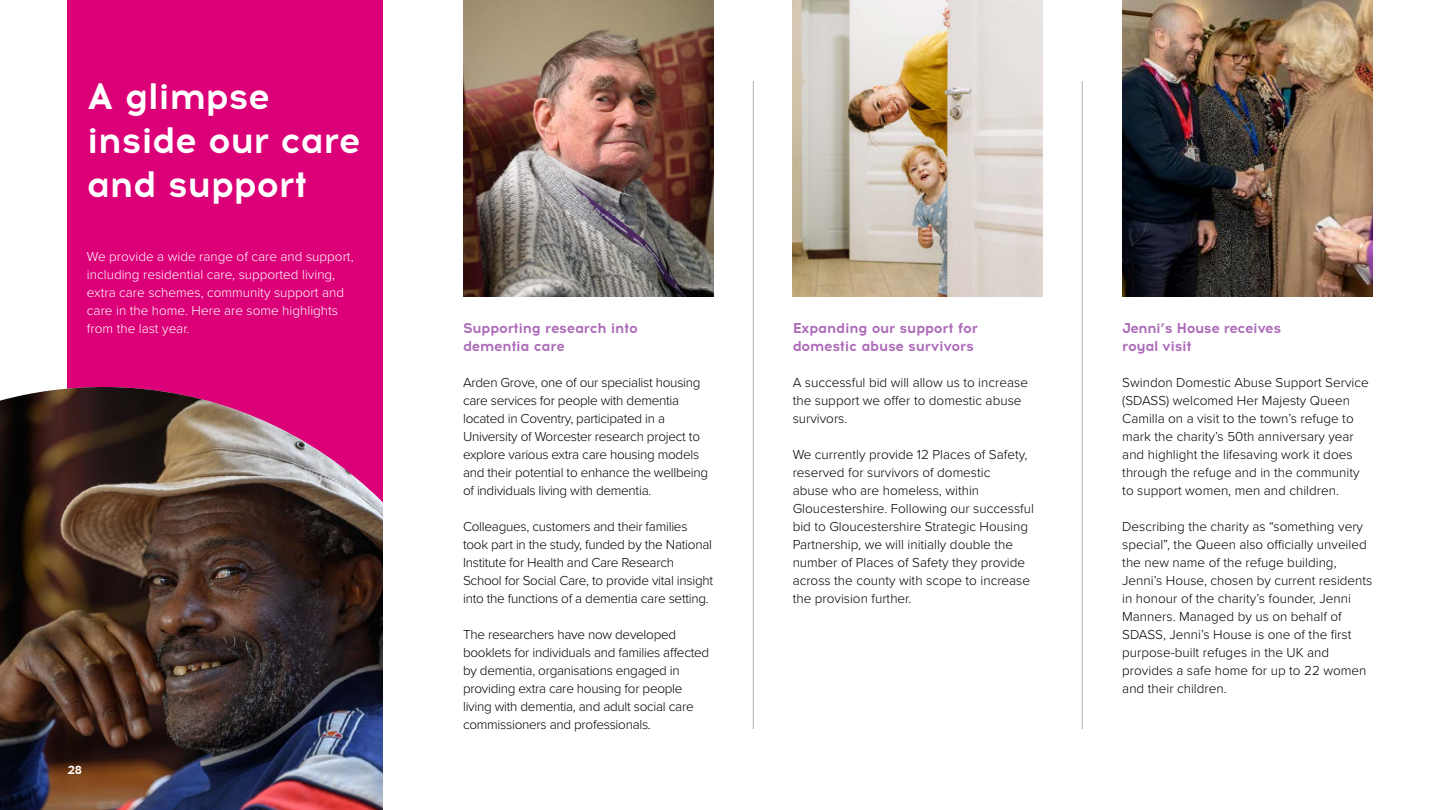
<style>
.page{position:relative;width:1440px;height:810px;background:#fff}
.page>*{position:absolute;margin:0;border:0;box-sizing:border-box;transform-origin:0 0}
.t1{font:700 36.75px/44.2px "Acrom";letter-spacing:-.02em;color:#fff}
.t2{font:700 14.25px/18px "Acrom";letter-spacing:-.02em;color:#ac6ab8}
.t3{font:300 13.5px/18px "Proxima Nova";color:#000}
.t4{font:300 13.5px/18px "Proxima Nova";letter-spacing:-.02em;color:#000}
.t5{font:300 13.5px/18px "Proxima Nova";color:#fff}
.t6{font:700 12px "Acrom";color:#fff}
</style>
<div class="page">
<div style="left:68px;top:0;width:316px;height:810px;background:#dc0078"></div>
<img style="left:0;top:387px;width:384px;height:423px">
<img style="left:463px;top:0;width:250px;height:297px">
<img style="left:793px;top:0;width:250px;height:297px">
<img style="left:1122px;top:0;width:250px;height:297px">
<hr style="left:753px;top:81px;width:1px;height:648px;background:#acafb2">
<hr style="left:1082px;top:81px;width:1px;height:648px;background:#acafb2">
<h1 class="t1" style="left:87px;top:74px;width:275px">A glimpse inside our care and support</h1>
<p class="t5" style="left:87px;top:247px;width:268px">We provide a wide range of care and support, including residential care, supported living, extra care schemes, community support and care in the home. Here are some highlights from the last year.</p>
<p class="t6" style="left:67px;top:761px;width:16px">28</p>
<p class="t2" style="left:463px;top:319px;width:176px">Supporting research into dementia care</p>
<p class="t4" style="left:463px;top:373px;width:247px">Arden Grove, one of our specialist housing care services for people with dementia located in Coventry, participated in a University of Worcester research project to explore various extra care housing models and their potential to enhance the wellbeing of individuals living with dementia.</p>
<p class="t4" style="left:463px;top:517px;width:252px">Colleagues, customers and their families took part in the study, funded by the National Institute for Health and Care Research School for Social Care, to provide vital insight into the functions of a dementia care setting.</p>
<p class="t4" style="left:463px;top:625px;width:248px">The researchers have now developed booklets for individuals and families affected by dementia, organisations engaged in providing extra care housing for people living with dementia, and adult social care commissioners and professionals.</p>
<p class="t2" style="left:793px;top:319px;width:187px">Expanding our support for domestic abuse survivors</p>
<p class="t3" style="left:793px;top:373px;width:237px">A successful bid will allow us to increase the support we offer to domestic abuse survivors.</p>
<p class="t3" style="left:793px;top:445px;width:243px">We currently provide 12 Places of Safety, reserved for survivors of domestic<br>abuse who are homeless, within Gloucestershire. Following our successful bid to Gloucestershire Strategic Housing Partnership, we will initially double the number of Places of Safety they provide across the county with scope to increase the provision further.</p>
<p class="t2" style="left:1122px;top:319px;width:160px">Jenni’s House receives royal visit</p>
<p class="t3" style="left:1122px;top:373px;width:248px">Swindon Domestic Abuse Support Service (SDASS) welcomed Her Majesty Queen Camilla on a visit to the town’s refuge to mark the charity’s 50th anniversary year and highlight the lifesaving work it does through the refuge and in the community to support women, men and children.</p>
<p class="t3" style="left:1122px;top:517px;width:252px">Describing the charity as “something very special”, the Queen also officially unveiled the new name of the refuge building, Jenni’s House, chosen by current residents in honour of the charity’s founder, Jenni Manners. Managed by us on behalf of SDASS, Jenni’s House is one of the first purpose-built refuges in the UK and provides a safe home for up to 22 women and their children.</p>
</div>
